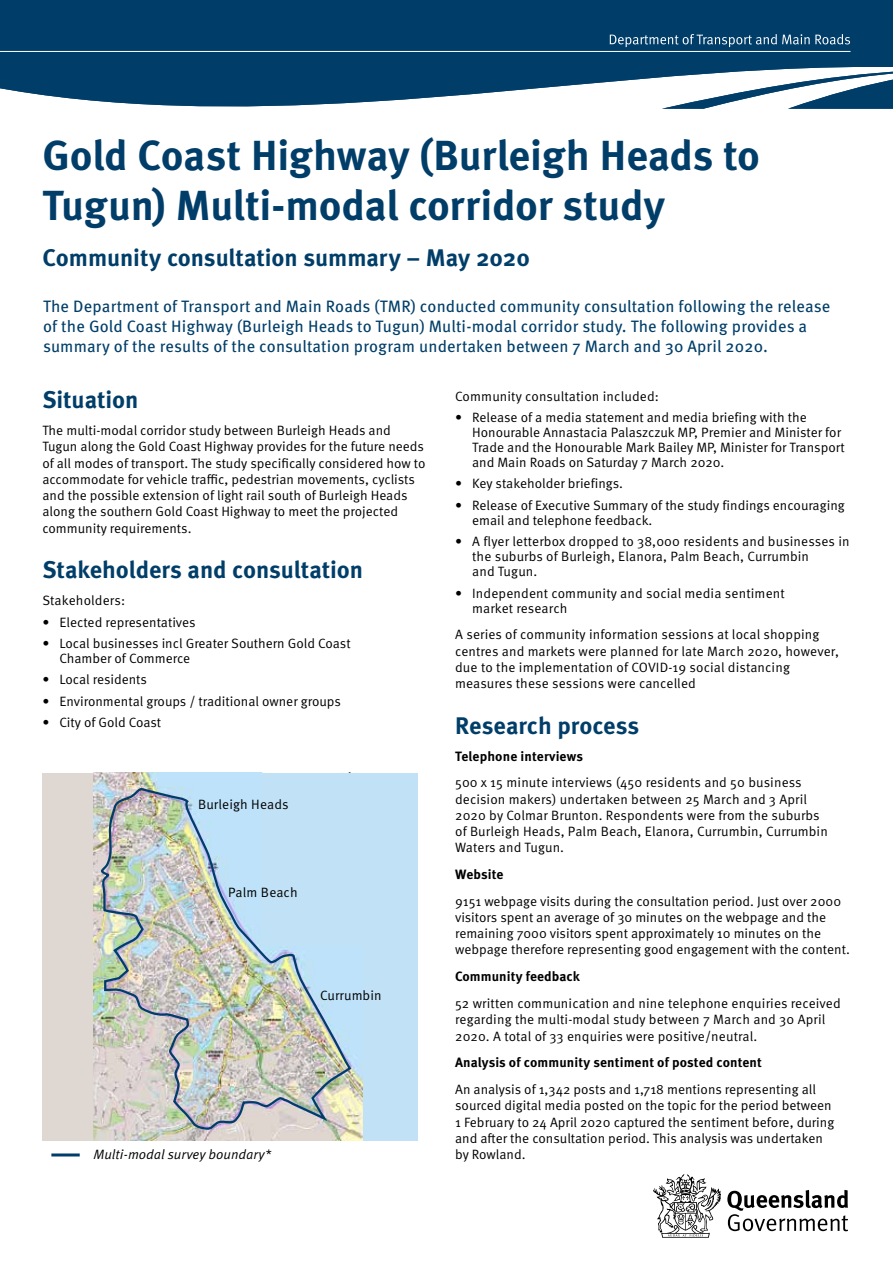
<style>
.page{position:relative;width:893px;height:1263px;background:#fff}
.page>*{position:absolute;margin:0;border:0;box-sizing:border-box;transform-origin:0 0}
.t1{font:700 42px/50.4px "Meta Pro";letter-spacing:-.005em;color:#003e69}
.t2{font:700 24px "Meta Pro";letter-spacing:-.005em;color:#003e69}
.t3{font:16.5px/19.8px "Meta Pro";letter-spacing:.01em;color:#003e69}
.t4{font:13.5px/16.2px "Meta Pro Norm";color:#000}
.t5{font:700 13.5px "Meta Pro";letter-spacing:.01em;color:#000}
.t6{font:13.5px "Meta Pro Norm Ita";color:#000}
</style>
<div class="page">
<div style="left:43px;top:773px;width:51px;height:368px;background:#dfd8d2"></div>
<img style="left:94px;top:773px;width:167px;height:368px">
<div style="left:261px;top:773px;width:157px;height:368px;background:#c1e1f6"></div>
<hr style="left:51px;top:1153px;width:29px;height:3px;background:#003e69">
<img style="left:99px;top:786px;width:254px;height:344px">
<svg style="left:727px;top:1190px;width:121px;height:41px"></svg>
<svg style="left:653px;top:1174px;width:68px;height:64px"></svg>
<svg style="left:0;top:0;width:893px;height:109px;background:#265a7f"></svg>
<hr style="left:0;top:51px;width:850px;height:1px;background:#fff">
<svg style="left:610px;top:34px;width:240px;height:13px;background:#336486"></svg>
<h1 class="t1" style="left:43px;top:127px;width:719px">Gold Coast Highway (Burleigh Heads to<br>Tugun) Multi-modal corridor study</h1>
<h2 class="t2" style="left:43px;top:239px;width:489px">Community consultation summary – May 2020</h2>
<p class="t3" style="left:43px;top:295px;width:789px">The Department of Transport and Main Roads (TMR) conducted community consultation following the release of the Gold Coast Highway (Burleigh Heads to Tugun) Multi-modal corridor study. The following provides a summary of the results of the consultation program undertaken between 7 March and 30 April 2020.</p>
<h2 class="t2" style="left:42px;top:381px;width:98px">Situation</h2>
<p class="t4" style="left:42px;top:422px;width:385px">The multi-modal corridor study between Burleigh Heads and Tugun along the Gold Coast Highway provides for the future needs of all modes of transport. The study specifically considered how to accommodate for vehicle traffic, pedestrian movements, cyclists and the possible extension of light rail south of Burleigh Heads along the southern Gold Coast Highway to meet the projected community requirements.</p>
<h2 class="t2" style="left:42px;top:551px;width:322px">Stakeholders and consultation</h2>
<p class="t4" style="left:42px;top:591px;width:84px">Stakeholders:</p>
<p class="t4" style="left:42px;top:613px;width:155px">• Elected representatives</p>
<p class="t4" style="left:59px;top:635px;width:293px;line-height:15px;text-indent:-17px">• Local businesses incl Greater Southern Gold Coast<br>Chamber of Commerce</p>
<p class="t4" style="left:42px;top:671px;width:106px">• Local residents</p>
<p class="t4" style="left:42px;top:692px;width:300px">• Environmental groups / traditional owner groups</p>
<p class="t4" style="left:42px;top:713px;width:120px">• City of Gold Coast</p>
<p class="t4" style="left:198px;top:795px;width:92px">Burleigh Heads</p>
<p class="t4" style="left:228px;top:883px;width:71px">Palm Beach</p>
<p class="t4" style="left:320px;top:986px;width:63px">Currumbin</p>
<p class="t6" style="left:94px;top:1144px;width:179px">Multi-modal survey boundary*</p>
<p class="t4" style="left:455px;top:387px;width:205px">Community consultation included:</p>
<p class="t4" style="left:472px;top:409px;width:374px;line-height:15px;text-indent:-17px">• Release of a media statement and media briefing with the Honourable Annastacia Palaszczuk MP, Premier and Minister for Trade and the Honourable Mark Bailey MP, Minister for Transport and Main Roads on Saturday 7 March 2020.</p>
<p class="t4" style="left:455px;top:475px;width:169px">• Key stakeholder briefings.</p>
<p class="t4" style="left:472px;top:497px;width:374px;line-height:15px;text-indent:-17px">• Release of Executive Summary of the study findings encouraging email and telephone feedback.</p>
<p class="t4" style="left:472px;top:533px;width:379px;line-height:15px;text-indent:-17px">• A flyer letterbox dropped to 38,000 residents and businesses in the suburbs of Burleigh, Elanora, Palm Beach, Currumbin<br>and Tugun.</p>
<p class="t4" style="left:472px;top:584px;width:314px;line-height:15px;text-indent:-17px">• Independent community and social media sentiment market research</p>
<p class="t4" style="left:455px;top:626px;width:385px">A series of community information sessions at local shopping centres and markets were planned for late March 2020, however, due to the implementation of COVID-19 social distancing measures these sessions were cancelled</p>
<h2 class="t2" style="left:455px;top:707px;width:186px">Research process</h2>
<p class="t5" style="left:455px;top:745px;width:129px">Telephone interviews</p>
<p class="t4" style="left:455px;top:774px;width:374px">500 x 15 minute interviews (450 residents and 50 business decision makers) undertaken between 25 March and 3 April 2020 by Colmar Brunton. Respondents were from the suburbs of Burleigh Heads, Palm Beach, Elanora, Currumbin, Currumbin Waters and Tugun.</p>
<p class="t5" style="left:455px;top:864px;width:50px">Website</p>
<p class="t4" style="left:455px;top:892px;width:396px">9151 webpage visits during the consultation period. Just over 2000 visitors spent an average of 30 minutes on the webpage and the remaining 7000 visitors spent approximately 10 minutes on the webpage therefore representing good engagement with the content.</p>
<p class="t5" style="left:455px;top:966px;width:126px">Community feedback</p>
<p class="t4" style="left:455px;top:994px;width:387px">52 written communication and nine telephone enquiries received regarding the multi-modal study between 7 March and 30 April<br>2020. A total of 33 enquiries were positive/neutral.</p>
<p class="t5" style="left:455px;top:1052px;width:308px">Analysis of community sentiment of posted content</p>
<p class="t4" style="left:455px;top:1080px;width:381px">An analysis of 1,342 posts and 1,718 mentions representing all sourced digital media posted on the topic for the period between 1 February to 24 April 2020 captured the sentiment before, during and after the consultation period. This analysis was undertaken by Rowland.</p>
</div>
